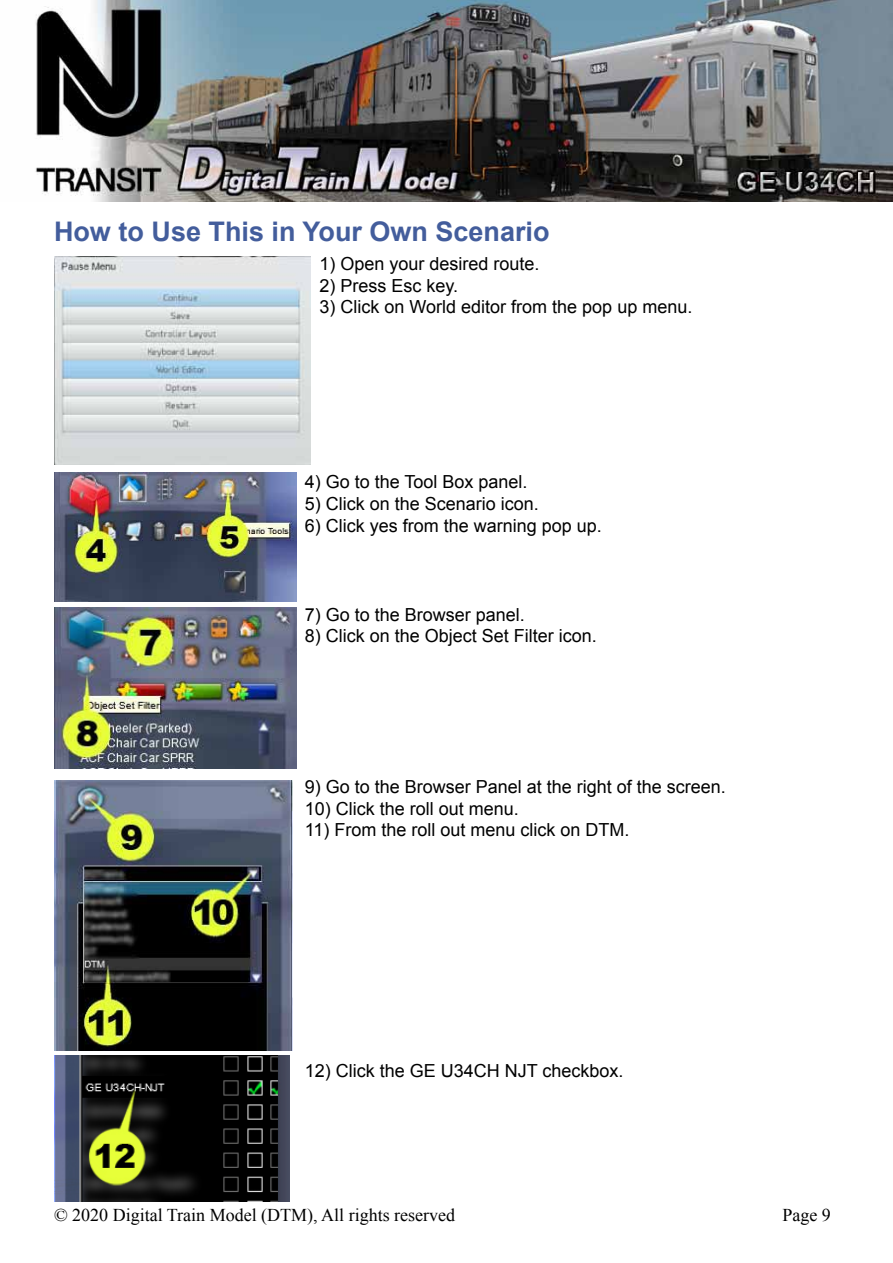
<style>
.page{position:relative;width:893px;height:1263px;background:#fff}
.page>*{position:absolute;margin:0;border:0;box-sizing:border-box;transform-origin:0 0}
.t1{font:700 27px "Arial";color:#435d9c}
.t2{font:18px "Arial";color:#000}
.t3{font:18px "Times New Roman";color:#000}
</style>
<div class="page">
<img style="left:54px;top:472px;width:242px;height:129px">
<img style="left:54px;top:607px;width:242px;height:161px">
<img style="left:54px;top:780px;width:238px;height:271px">
<img style="left:35px;top:0;width:858px;height:201px">
<img style="left:54px;top:1056px;width:236px;height:145px">
<img style="left:54px;top:257px;width:257px;height:208px">
<h1 class="t1" style="left:54px;top:214px;width:497px">How to Use This in Your Own Scenario</h1>
<p class="t2" style="left:320px;top:252px;width:222px">1) Open your desired route.</p>
<p class="t2" style="left:320px;top:274px;width:140px">2) Press Esc key.</p>
<p class="t2" style="left:320px;top:295px;width:374px">3) Click on World editor from the pop up menu.</p>
<p class="t2" style="left:305px;top:470px;width:224px">4) Go to the Tool Box panel.</p>
<p class="t2" style="left:305px;top:492px;width:236px">5) Click on the Scenario icon.</p>
<p class="t2" style="left:305px;top:513px;width:299px">6) Click yes from the warning pop up.</p>
<p class="t2" style="left:305px;top:602px;width:222px">7) Go to the Browser panel.</p>
<p class="t2" style="left:305px;top:624px;width:294px">8) Click on the Object Set Filter icon.</p>
<p class="t2" style="left:305px;top:775px;width:423px">9) Go to the Browser Panel at the right of the screen.</p>
<p class="t2" style="left:305px;top:797px;width:216px">10) Click the roll out menu.</p>
<p class="t2" style="left:305px;top:818px;width:326px">11) From the roll out menu click on DTM.</p>
<p class="t2" style="left:305px;top:1058px;width:320px">12) Click the GE U34CH NJT checkbox.</p>
<p class="t3" style="left:54px;top:1203px;width:403px">© 2020 Digital Train Model (DTM), All rights reserved</p>
<p class="t3" style="left:782px;top:1203px;width:50px">Page 9</p>
</div>
